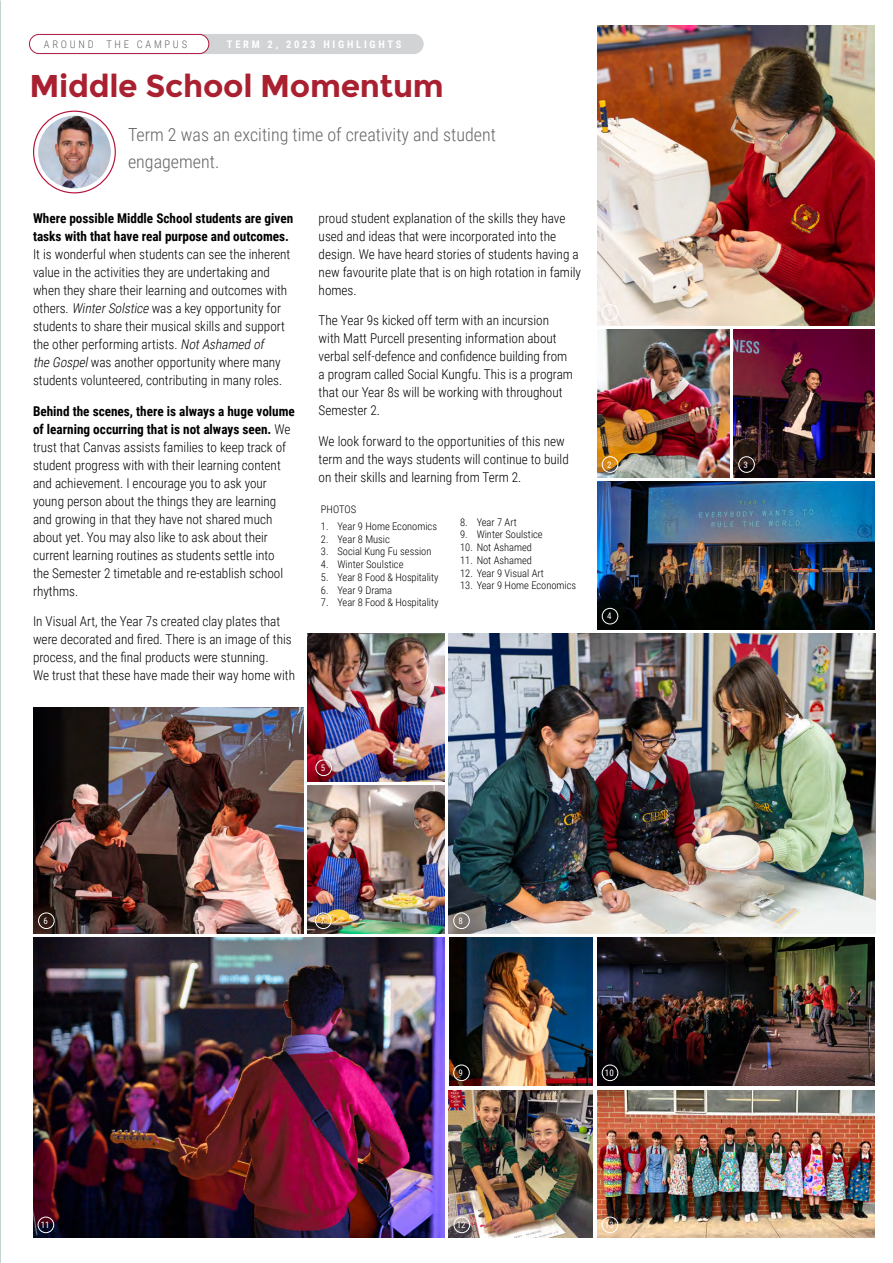
<style>
.page{position:relative;width:893px;height:1263px;background:#fff}
.page>*{position:absolute;margin:0;border:0;box-sizing:border-box;transform-origin:0 0}
.t1{font:700 31.5px "Montserrat";letter-spacing:-.01em;color:#a92030}
.t2{font:300 18px/27px "Roboto Condensed";color:#636466}
.t3{font:300 13.5px/18px "Roboto Condensed";color:#000}
.t4{font:700 13.5px/18px "Roboto Condensed";color:#000}
.t5{font:300 10.5px "Roboto Condensed";color:#000}
.t6{font:700 10.5px "Roboto Condensed";letter-spacing:.26em;color:#fff}
.t7{font:300 10.5px "Roboto Condensed";letter-spacing:.26em;color:#636466}
.t8{font:9px "Roboto Condensed";color:#fff}
.s1{font-style:italic}
.s2{font-weight:700}
</style>
<div class="page">
<img style="left:597px;top:482px;width:277px;height:147px">
<img style="left:308px;top:634px;width:136px;height:147px">
<img style="left:449px;top:1090px;width:144px;height:147px">
<img style="left:450px;top:938px;width:143px;height:147px">
<img style="left:449px;top:634px;width:426px;height:299px">
<img style="left:597px;top:330px;width:132px;height:147px">
<img style="left:734px;top:330px;width:141px;height:147px">
<img style="left:33px;top:938px;width:411px;height:299px">
<img style="left:597px;top:1090px;width:278px;height:147px">
<img style="left:597px;top:26px;width:278px;height:299px">
<img style="left:308px;top:786px;width:136px;height:147px">
<img style="left:597px;top:938px;width:278px;height:147px">
<div style="left:33px;top:111px;width:83px;height:82px;border:1px solid #b6153d;border-radius:50%"></div>
<img style="left:38px;top:116px;width:73px;height:72px;border-radius:36px">
<div style="left:315px;top:912px;width:16px;height:17px;border:1px solid #fff;border-radius:50%"></div>
<div style="left:602px;top:1217px;width:16px;height:16px;border:1px solid #fff;border-radius:50%"></div>
<div style="left:602px;top:1064px;width:16px;height:17px;border:1px solid #fff;border-radius:50%"></div>
<div style="left:454px;top:1217px;width:16px;height:16px;border:1px solid #fff;border-radius:50%"></div>
<div style="left:602px;top:608px;width:16px;height:16px;border:1px solid #fff;border-radius:50%"></div>
<div style="left:602px;top:456px;width:16px;height:17px;border:1px solid #fff;border-radius:50%"></div>
<div style="left:738px;top:456px;width:17px;height:17px;border:1px solid #fff;border-radius:50%"></div>
<div style="left:602px;top:304px;width:16px;height:17px;border:1px solid #fff;border-radius:50%"></div>
<div style="left:75px;top:34px;width:348px;height:20px;background:#d1d3d4;border-radius:10px"></div>
<div style="left:74px;top:34px;width:349px;height:20px;border:1px solid #d1d3d4;border-radius:10px"></div>
<div style="left:29px;top:34px;width:180px;height:20px;background:#fff;border-radius:10px"></div>
<div style="left:29px;top:34px;width:180px;height:20px;border:1px solid #ab183e;border-radius:10px"></div>
<div style="left:38px;top:1217px;width:16px;height:16px;border:1px solid #fff;border-radius:50%"></div>
<img style="left:33px;top:707px;width:270px;height:226px">
<div style="left:453px;top:912px;width:17px;height:17px;border:1px solid #fff;border-radius:50%"></div>
<div style="left:38px;top:912px;width:17px;height:17px;border:1px solid #fff;border-radius:50%"></div>
<div style="left:315px;top:759px;width:17px;height:17px;border:1px solid #fff;border-radius:50%"></div>
<svg style="left:454px;top:1065px;width:15px;height:15px"></svg>
<div style="left:453px;top:1064px;width:17px;height:17px;border:1px solid #fff;border-radius:50%"></div>
<p class="t7" style="left:44px;top:37px;width:145px">AROUND THE CAMPUS</p>
<p class="t6" style="left:227px;top:37px;width:176px">TERM 2, 2023 HIGHLIGHTS</p>
<h1 class="t1" style="left:29px;top:68px;width:416px">Middle School Momentum</h1>
<h2 class="t2" style="left:128px;top:121px;width:369px">Term 2 was an exciting time of creativity and student engagement.</h2>
<p class="t4" style="left:33px;top:208px;width:262px">Where possible Middle School students are given tasks with that have real purpose and outcomes.</p>
<p class="t3" style="left:33px;top:244px;width:259px">It is wonderful when students can see the inherent value in the activities they are undertaking and when they share their learning and outcomes with others. <span class="s1">WinterSolstice</span> was a key opportunity for students to share their musical skills and support the other performing artists. <span class="s1">NotAshamed of<br>the Gospel</span>was another opportunity where many students volunteered, contributing in many roles.</p>
<p class="t3" style="left:33px;top:401px;width:263px"><span class="s2">Behind the scenes, there is always a huge volume of learning occurring that is not always seen.</span> We trust that Canvas assists families to keep track of student progress with with their learning content and achievement. I encourage you to ask your young person about the things they are learning and growing in that they have not shared much about yet. You may also like to ask about their current learning routines as students settle into<br>the Semester 2 timetable and re-establish school rhythms.</p>
<p class="t3" style="left:33px;top:612px;width:264px">In Visual Art, the Year 7s created clay plates that were decorated and fired. There is an image of this process, and the final products were stunning.<br>We trust that these have made their way home with</p>
<p class="t3" style="left:319px;top:208px;width:264px">proud student explanation of the skills they have used and ideas that were incorporated into the design. We have heard stories of students having a new favourite plate that is on high rotation in family homes.</p>
<p class="t3" style="left:319px;top:311px;width:256px">The Year 9s kicked off term with an incursion with Matt Purcell presenting information about verbal self-defence and confidence building from a program called Social Kungfu. This is a program that our Year 8s will be working with throughout Semester 2.</p>
<p class="t3" style="left:319px;top:432px;width:252px">We look forward to the opportunities of this new term and the ways students will continue to build on their skills and learning from Term 2.</p>
<p class="t5" style="left:321px;top:502px;width:37px">PHOTOS</p>
<p class="t5" style="left:321px;top:519px;width:118px">1. Year 9 Home Economics</p>
<p class="t5" style="left:321px;top:532px;width:70px">2. Year 8 Music</p>
<p class="t5" style="left:321px;top:544px;width:112px">3. Social Kung Fu session</p>
<p class="t5" style="left:321px;top:557px;width:84px">4. Winter Soulstice</p>
<p class="t5" style="left:321px;top:570px;width:119px">5. Year 8 Food &amp; Hospitality</p>
<p class="t5" style="left:321px;top:583px;width:73px">6. Year 9 Drama</p>
<p class="t5" style="left:321px;top:595px;width:119px">7. Year 8 Food &amp; Hospitality</p>
<p class="t5" style="left:460px;top:515px;width:58px">8. Year 7 Art</p>
<p class="t5" style="left:460px;top:527px;width:84px">9. Winter Soulstice</p>
<p class="t5" style="left:460px;top:540px;width:73px">10. Not Ashamed</p>
<p class="t5" style="left:460px;top:553px;width:73px">11. Not Ashamed</p>
<p class="t5" style="left:460px;top:566px;width:85px">12. Year 9 Visual Art</p>
<p class="t5" style="left:460px;top:578px;width:118px">13. Year 9 Home Economics</p>
<p class="t8" style="left:607px;top:458px;width:6px">2</p>
<p class="t8" style="left:744px;top:458px;width:6px">3</p>
<p class="t8" style="left:607px;top:610px;width:6px">4</p>
<p class="t8" style="left:321px;top:761px;width:6px">5</p>
<p class="t8" style="left:43px;top:914px;width:6px">6</p>
<p class="t8" style="left:459px;top:914px;width:6px">8</p>
<p class="t8" style="left:320px;top:914px;width:6px">7</p>
<p class="t8" style="left:41px;top:1218px;width:10px">11</p>
<p class="t8" style="left:459px;top:1066px;width:6px">9</p>
<p class="t8" style="left:457px;top:1218px;width:10px">12</p>
<p class="t8" style="left:605px;top:1066px;width:10px">10</p>
<p class="t8" style="left:605px;top:1218px;width:10px">13</p>
</div>
